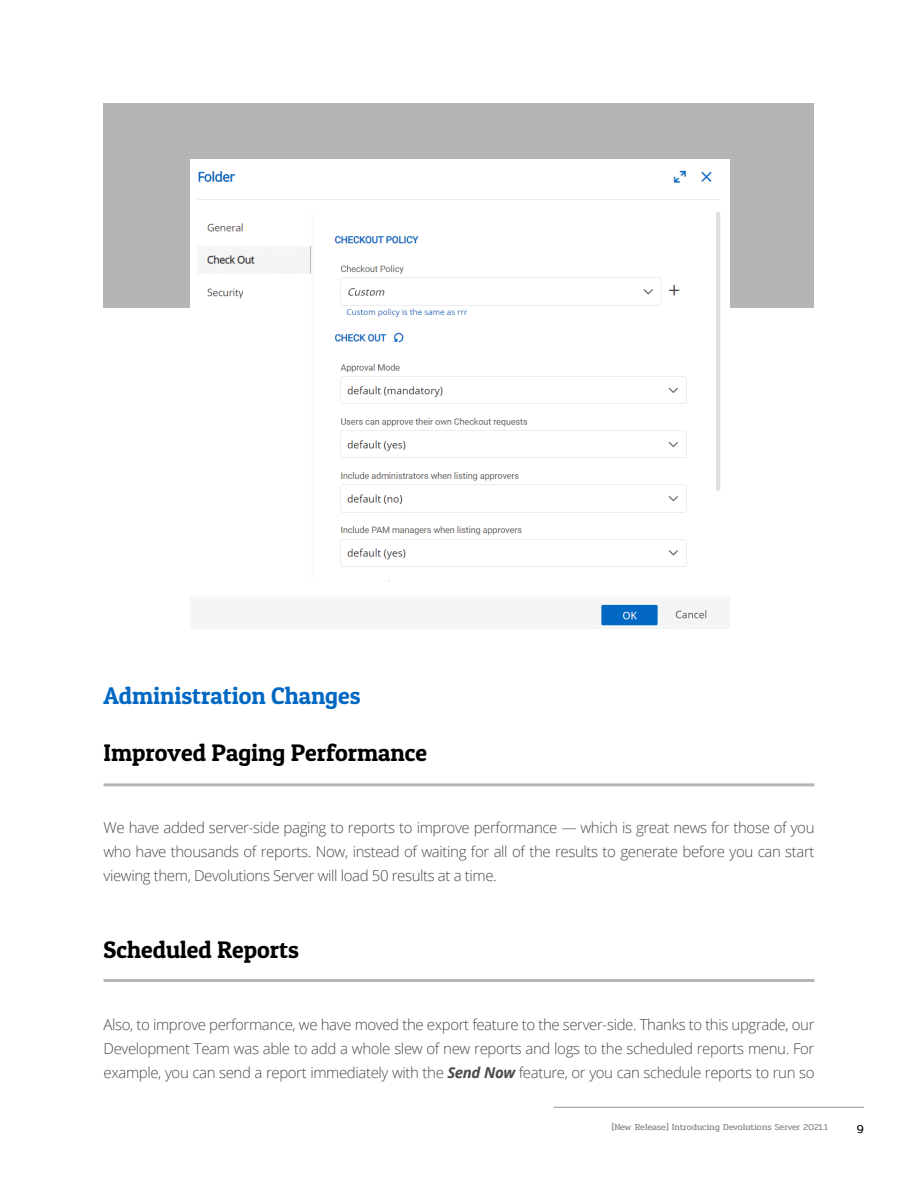
<style>
.page{position:relative;width:918px;height:1188px;background:#fff}
.page>*{position:absolute;margin:0;border:0;box-sizing:border-box;transform-origin:0 0}
.Sous-titre_level2{font:24px "Patua One";color:#000}
.Sous-titre_level2-2{font:24px "Patua One";color:#0068c3}
.t1{font:300 15px/24px "Open Sans";letter-spacing:-.025em;color:#4a4a4a;text-align:justify}
.t2{font:12px "Pridi";color:#000}
.t3{font:9px "Pridi";color:#858485}
.s1{font-weight:700;font-style:italic}
</style>
<div class="page">
<hr style="left:554px;top:1107px;width:310px;height:1px;background:#939598">
<div style="left:104px;top:103px;width:710px;height:205px;background:#b5b5b5"></div>
<img style="left:191px;top:160px;width:539px;height:468px">
<hr style="left:104px;top:783px;width:710px;height:3px;background:#969696">
<hr style="left:104px;top:979px;width:710px;height:3px;background:#969696">
<p class="Sous-titre_level2-2" style="left:104px;top:680px;width:259px">Administration Changes</p>
<p class="Sous-titre_level2" style="left:104px;top:738px;width:325px">Improved Paging Performance</p>
<p class="t1" style="left:104px;top:815px;width:713px">We have added server-side paging to reports to improve performance — which is great news for those of you who have thousands of reports. Now, instead of waiting for all of the results to generate before you can start viewing them, Devolutions Server will load 50 results at a time.</p>
<p class="Sous-titre_level2" style="left:104px;top:935px;width:197px">Scheduled Reports</p>
<p class="t1" style="left:104px;top:1012px;width:713px">Also, to improve performance, we have moved the export feature to the server-side. Thanks to this upgrade, our Development Team was able to add a whole slew of new reports and logs to the scheduled reports menu. For example, you can send a report immediately with the <span class="s1">Send Now</span> feature, or you can schedule reports to run so</p>
<p class="t3" style="left:612px;top:1121px;width:218px">[New Release] Introducing Devolutions Server 2021.1</p>
<p class="t2" style="left:857px;top:1121px;width:9px">9</p>
</div>
